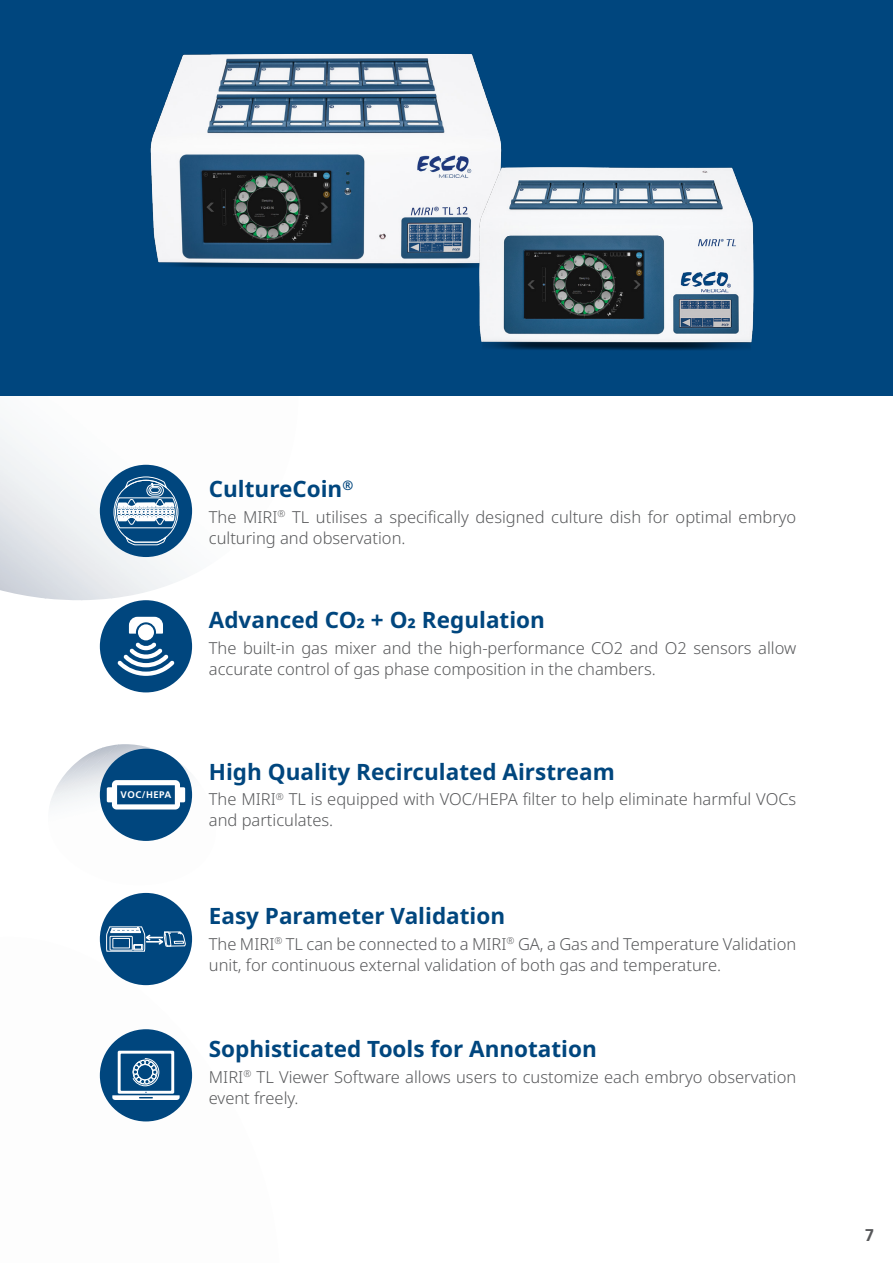
<style>
.page{position:relative;width:893px;height:1263px;background:#fff}
.page>*{position:absolute;margin:0;border:0;box-sizing:border-box;transform-origin:0 0}
.Paragraph_Style_2{font:22.5px "Noto Sans";color:#00467e}
.t1{font:700 17.1px "Frutiger LT Std";color:#57585a}
.Paragraph_Style_2-2{font:16.5px/21px "Noto Sans";color:#57585a}
.t2{font:700 9.6px "Frutiger LT Std";letter-spacing:.05em;color:#fff}
</style>
<div class="page">
<img style="left:50px;top:744px;width:87px;height:61px">
<img style="left:50px;top:744px;width:69px;height:58px">
<img style="left:57px;top:747px;width:46px;height:40px">
<svg style="left:137px;top:745px;width:5px;height:3px"></svg>
<img style="left:149px;top:748px;width:44px;height:49px">
<img style="left:166px;top:753px;width:27px;height:39px">
<img style="left:101px;top:951px;width:84px;height:83px">
<div style="left:0;top:454px;width:182px;height:140px;background:#f5f7f9"></div>
<img style="left:0;top:476px;width:139px;height:122px">
<img style="left:0;top:499px;width:112px;height:101px">
<img style="left:0;top:520px;width:83px;height:80px">
<img style="left:0;top:544px;width:47px;height:54px">
<img style="left:0;top:395px;width:139px;height:59px">
<img style="left:139px;top:395px;width:44px;height:86px">
<img style="left:227px;top:395px;width:72px;height:1px">
<div style="left:0;top:0;width:893px;height:395px;background:#00467e"></div>
<img style="left:150px;top:53px;width:350px;height:216px">
<img style="left:452px;top:136px;width:302px;height:214px">
<div style="left:100px;top:465px;width:92px;height:92px;background:#00467e;border-radius:50%"></div>
<svg style="left:113px;top:476px;width:66px;height:70px"></svg>
<div style="left:100px;top:600px;width:92px;height:92px;background:#00467e;border-radius:50%"></div>
<div style="left:138px;top:624px;width:16px;height:16px;background:#fff;border-radius:50%"></div>
<svg style="left:129px;top:617px;width:34px;height:17px"></svg>
<svg style="left:117px;top:642px;width:57px;height:34px"></svg>
<div style="left:100px;top:749px;width:92px;height:92px;background:#00467e;border-radius:50%"></div>
<svg style="left:107px;top:780px;width:78px;height:29px"></svg>
<div style="left:100px;top:893px;width:92px;height:92px;background:#00467e;border-radius:50%"></div>
<svg style="left:106px;top:926px;width:80px;height:26px"></svg>
<div style="left:100px;top:1029px;width:92px;height:92px;background:#00467e;border-radius:50%"></div>
<svg style="left:112px;top:1051px;width:68px;height:49px"></svg>
<p class="t2" style="left:121px;top:789px;width:52px">VOC/HEPA</p>
<p class="Paragraph_Style_2" style="left:209px;top:473px;width:146px">CultureCoin<sup>®</sup></p>
<p class="Paragraph_Style_2-2" style="left:209px;top:507px;width:589px">The MIRI<sup>®</sup> TL utilises a specifically designed culture dish for optimal embryo culturing and observation.</p>
<p class="Paragraph_Style_2" style="left:209px;top:604px;width:338px">Advanced CO2 + O2 Regulation</p>
<p class="Paragraph_Style_2-2" style="left:209px;top:638px;width:589px">The built-in gas mixer and the high-performance CO2 and O2 sensors allow accurate control of gas phase composition in the chambers.</p>
<p class="Paragraph_Style_2" style="left:209px;top:755px;width:407px">High Quality Recirculated Airstream</p>
<p class="Paragraph_Style_2-2" style="left:209px;top:789px;width:589px">The MIRI<sup>®</sup> TL is equipped with VOC/HEPA filter to help eliminate harmful VOCs and particulates.</p>
<p class="Paragraph_Style_2" style="left:209px;top:900px;width:298px">Easy Parameter Validation</p>
<p class="Paragraph_Style_2-2" style="left:209px;top:933px;width:589px">The MIRI<sup>®</sup> TL can be connected to a MIRI<sup>®</sup> GA, a Gas and Temperature Validation unit, for continuous external validation of both gas and temperature.</p>
<p class="Paragraph_Style_2" style="left:209px;top:1033px;width:389px">Sophisticated Tools for Annotation</p>
<p class="Paragraph_Style_2-2" style="left:209px;top:1067px;width:589px">MIRI<sup>®</sup> TL Viewer Software allows users to customize each embryo observation event freely.</p>
<p class="t1" style="left:865px;top:1224px;width:11px">7</p>
</div>
